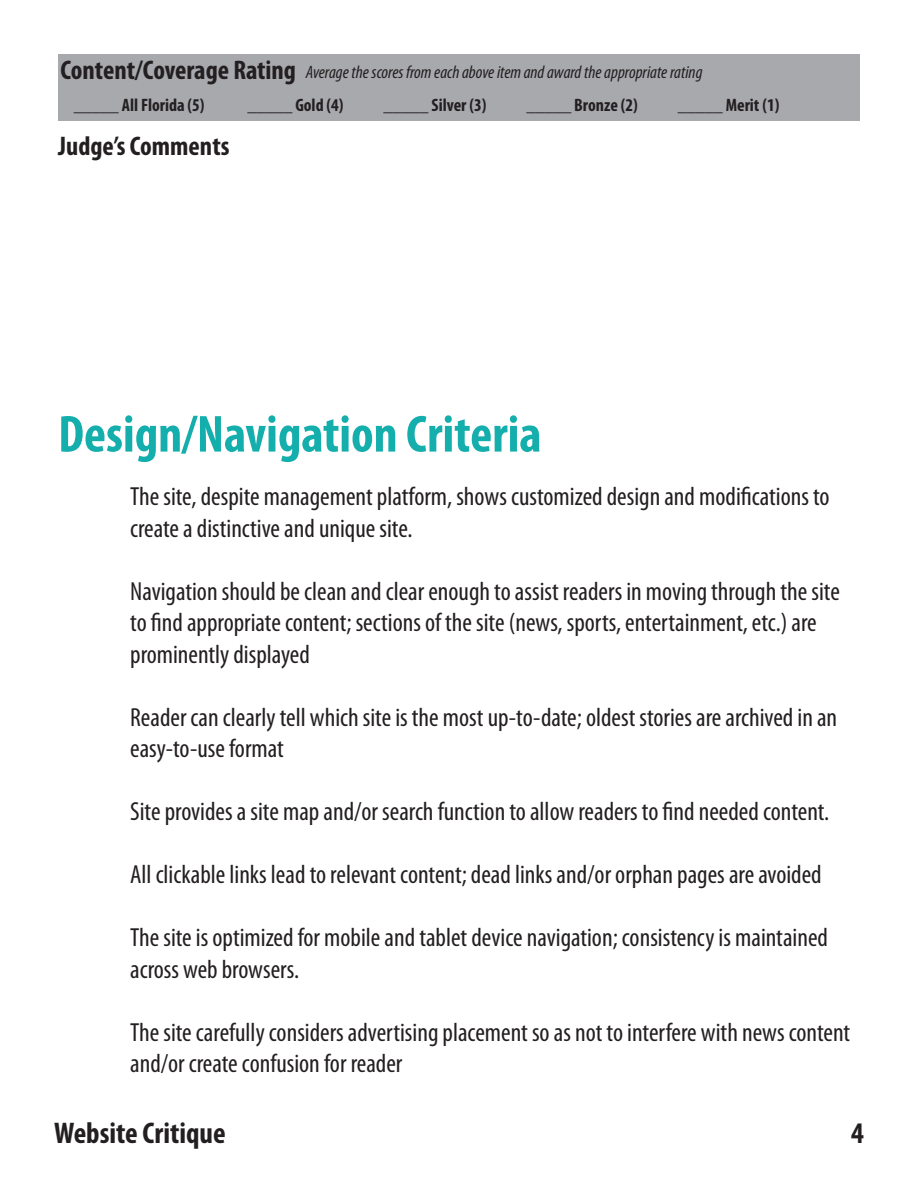
<style>
.page{position:relative;width:918px;height:1188px;background:#fff}
.page>*{position:absolute;margin:0;border:0;box-sizing:border-box;transform-origin:0 0}
.t1{font:700 condensed 52.5px "Myriad Pro";color:#14aeac}
.t2{font:700 condensed 30px "Myriad Pro";color:#231f20}
.t3{font:700 condensed 27px "Myriad Pro";color:#231f20}
.t4{font:condensed 26.25px/31.5px "Myriad Pro";color:#231f20}
.t5{font:700 condensed 18px "Myriad Pro";color:#231f20}
.t6{font:italic condensed 18px "Myriad Pro";color:#231f20}
</style>
<div class="page">
<div style="left:58px;top:54px;width:802px;height:67px;background:#a8a9ad"></div>
<p class="t3" style="left:60px;top:53px;width:237px">Content/Coverage Rating</p>
<p class="t5" style="left:74px;top:94px;width:132px">_____ All Florida (5)</p>
<p class="t5" style="left:248px;top:94px;width:98px">_____ Gold (4)</p>
<p class="t5" style="left:384px;top:94px;width:104px">_____ Silver (3)</p>
<p class="t5" style="left:526px;top:94px;width:113px">_____ Bronze (2)</p>
<p class="t5" style="left:678px;top:94px;width:103px">_____ Merit (1)</p>
<p class="t6" style="left:306px;top:61px;width:398px">Average the scores from each above item and award the appropriate rating</p>
<p class="t3" style="left:58px;top:129px;width:173px">Judge’s Comments</p>
<p class="t1" style="left:58px;top:401px;width:485px">Design/Navigation Criteria</p>
<p class="t4" style="left:130px;top:481px;width:701px">The site, despite management platform, shows customized design and modifications to create a distinctive and unique site.</p>
<p class="t4" style="left:130px;top:575px;width:711px">Navigation should be clean and clear enough to assist readers in moving through the site to find appropriate content; sections of the site (news, sports, entertainment, etc.) are prominently displayed</p>
<p class="t4" style="left:130px;top:701px;width:709px">Reader can clearly tell which site is the most up-to-date; oldest stories are archived in an easy-to-use format</p>
<p class="t4" style="left:130px;top:796px;width:701px">Site provides a site map and/or search function to allow readers to find needed content.</p>
<p class="t4" style="left:130px;top:859px;width:693px">All clickable links lead to relevant content; dead links and/or orphan pages are avoided</p>
<p class="t4" style="left:130px;top:922px;width:699px">The site is optimized for mobile and tablet device navigation; consistency is maintained across web browsers.</p>
<p class="t4" style="left:130px;top:1016px;width:722px">The site carefully considers advertising placement so as not to interfere with news content and/or create confusion for reader</p>
<p class="t2" style="left:54px;top:1114px;width:173px">Website Critique</p>
<p class="t2" style="left:851px;top:1114px;width:14px">4</p>
</div>
